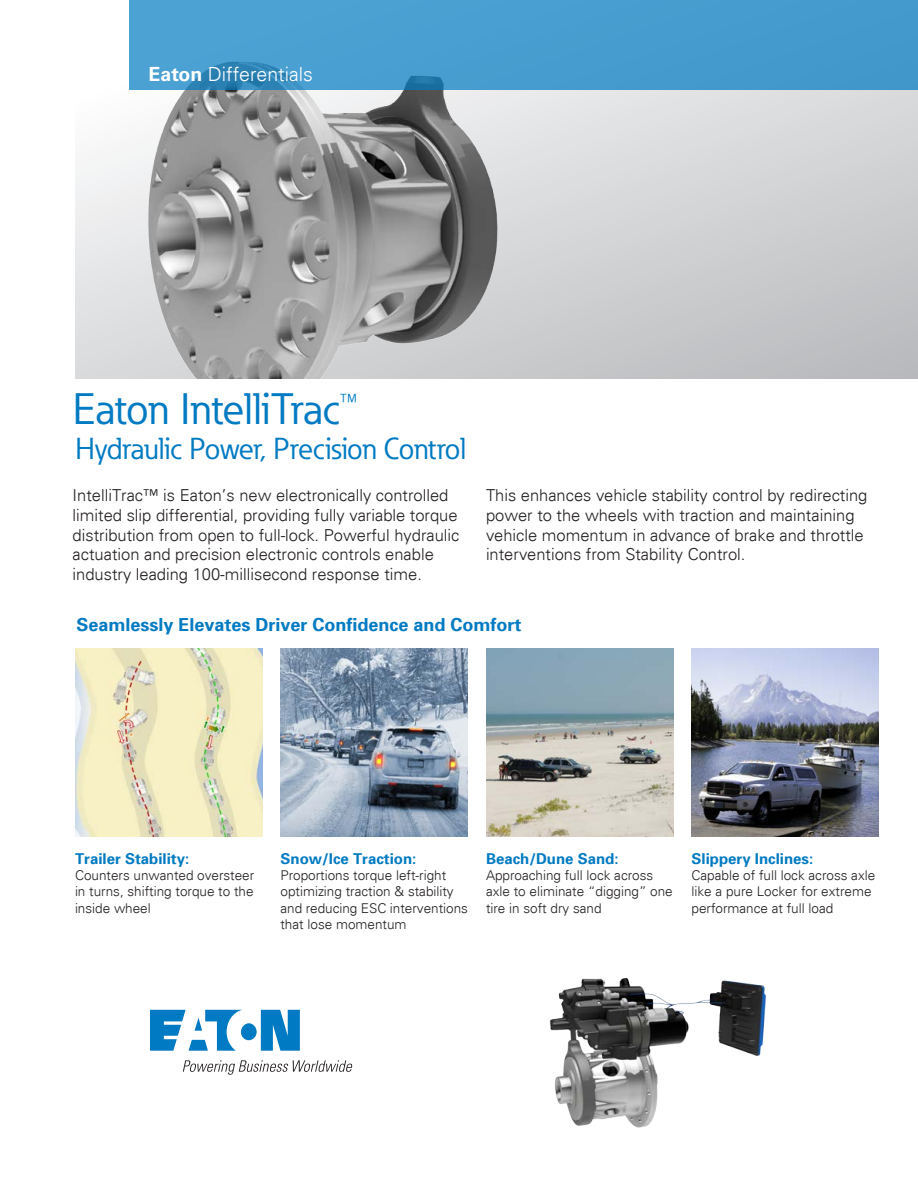
<style>
.page{position:relative;width:918px;height:1188px;background:#fff}
.page>*{position:absolute;margin:0;border:0;box-sizing:border-box;transform-origin:0 0}
.t1{font:43.5px "Eaton";letter-spacing:-.005em;color:#007ac2}
.t2{font:30px "Eaton";letter-spacing:-.015em;color:#007ac2}
.t3{font:300 19.5px "Univers";color:#fff}
.t4{font:700 18px "Univers 65";color:#007ac2}
.t5{font:300 16.5px/19.8px "Univers";color:#231f20}
.t6{font:700 15px "Univers 65";color:#007ac2}
.t7{font:300 13.5px/16.2px "Univers";color:#231f20}
.s1{font-family:"Univers LT Pro 65";font-weight:700}
</style>
<div class="page">
<svg style="left:703px;top:90px;width:215px;height:288px;background:#cccdcf"></svg>
<img style="left:75px;top:90px;width:628px;height:288px">
<div style="left:129px;top:0;width:789px;height:90px;background:#489dcf"></div>
<svg style="left:150px;top:1010px;width:150px;height:41px"></svg>
<svg style="left:183px;top:1060px;width:170px;height:15px"></svg>
<img style="left:692px;top:649px;width:187px;height:187px">
<img style="left:75px;top:649px;width:187px;height:187px">
<img style="left:280px;top:649px;width:188px;height:187px">
<img style="left:486px;top:649px;width:188px;height:187px">
<img style="left:549px;top:978px;width:218px;height:150px">
<p class="t3" style="left:149px;top:62px;width:166px"><span class="s1">Eaton</span> Differentials</p>
<p class="t1" style="left:73px;top:382px;width:287px">Eaton IntelliTrac™</p>
<p class="t2" style="left:75px;top:430px;width:392px">Hydraulic Power, Precision Control</p>
<p class="t5" style="left:73px;top:485px;width:388px">IntelliTrac™ is Eaton’s new electronically controlled limited slip differential, providing fully variable torque distribution from open to full-lock. Powerful hydraulic actuation and precision electronic controls enable industry leading 100-millisecond response time.</p>
<p class="t5" style="left:486px;top:485px;width:383px">This enhances vehicle stability control by redirecting power to the wheels with traction and maintaining vehicle momentum in advance of brake and throttle interventions from Stability Control.</p>
<p class="t4" style="left:76px;top:613px;width:447px">Seamlessly Elevates Driver Confidence and Comfort</p>
<p class="t6" style="left:75px;top:849px;width:116px">Trailer Stability:</p>
<p class="t7" style="left:75px;top:867px;width:181px;text-align:justify">Counters unwanted oversteer in turns, shifting torque to the inside wheel</p>
<p class="t6" style="left:280px;top:849px;width:137px">Snow/Ice Traction:</p>
<p class="t7" style="left:280px;top:867px;width:189px">Proportions torque left-right optimizing traction &amp; stability and reducing ESC interventions that lose momentum</p>
<p class="t6" style="left:486px;top:849px;width:134px">Beach/Dune Sand:</p>
<p class="t7" style="left:486px;top:867px;width:188px">Approaching full lock across axle to eliminate “digging” one tire in soft dry sand</p>
<p class="t6" style="left:692px;top:849px;width:123px">Slippery Inclines:</p>
<p class="t7" style="left:692px;top:867px;width:185px">Capable of full lock across axle like a pure Locker for extreme performance at full load</p>
</div>
